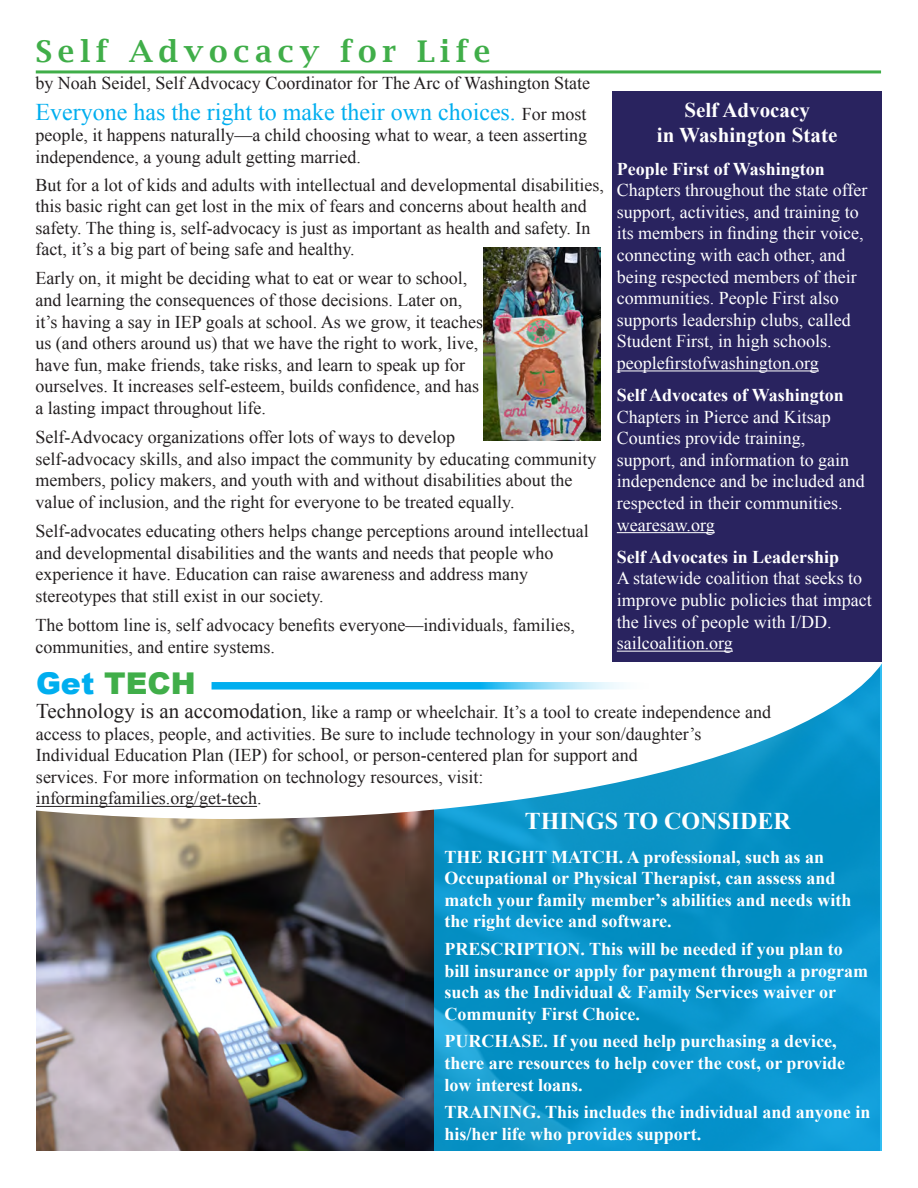
<style>
.page{position:relative;width:918px;height:1188px;background:#fff}
.page>*{position:absolute;margin:0;border:0;box-sizing:border-box;transform-origin:0 0}
.t1{font:600 30px "Lucida Bright";letter-spacing:.19em;color:#40ae49}
.t2{font:900 30px "Arial";color:#40ae49}
.t3{font:24px "Times New Roman";color:#00aeef}
.t4{font:700 24px "Times New Roman";color:#fff}
.t5{font:700 21px/25.2px "Times New Roman";color:#fff;text-align:center}
.t6{font:18px/21.6px "Times New Roman";color:#231f20}
.t7{font:18px/21.6px "Times New Roman";color:#fff}
.t8{font:700 18px/21.6px "Times New Roman";color:#fff}
.s1{font-size:18px;color:#231f20}
.s2{font-weight:700}
.s3{color:#00aeef}
.s4{font-size:21px}
</style>
<div class="page">
<svg style="left:434px;top:819px;width:448px;height:331px;background:#0893c9"></svg>
<img style="left:36px;top:819px;width:398px;height:331px">
<svg style="left:36px;top:663px;width:846px;height:156px"></svg>
<hr style="left:36px;top:806px;width:221px;height:1px;background:#231f20">
<hr style="left:36px;top:70px;width:845px;height:3px;background:#40ae49">
<img style="left:483px;top:247px;width:118px;height:193px">
<div style="left:612px;top:91px;width:270px;height:571px;background:#29235f"></div>
<hr style="left:617px;top:371px;width:202px;height:1px;background:#fff">
<hr style="left:617px;top:532px;width:98px;height:1px;background:#fff">
<hr style="left:617px;top:651px;width:116px;height:1px;background:#fff">
<svg style="left:212px;top:682px;width:447px;height:8px;background:#4fc7f3"></svg>
<p class="t1" style="left:35px;top:34px;width:457px">Self Advocacy for Life</p>
<p class="t6" style="left:35px;top:72px;width:556px">by Noah Seidel, Self Advocacy Coordinator for The Arc of Washington State</p>
<p class="t3" style="left:35px;top:96px;width:553px">Everyone has the right to make their own choices. <span class="s1">For most</span></p>
<p class="t6" style="left:35px;top:124px;width:553px">people, it happens naturally—a child choosing what to wear, a teen asserting independence, a young adult getting married.</p>
<p class="t6" style="left:35px;top:173px;width:570px">But for a lot of kids and adults with intellectual and developmental disabilities, this basic right can get lost in the mix of fears and concerns about health and safety. The thing is, self-advocacy is just as important as health and safety. In fact, it’s a big part of being safe and healthy.</p>
<p class="t6" style="left:35px;top:267px;width:449px">Early on, it might be deciding what to eat or wear to school, and learning the consequences of those decisions. Later on, it’s having a say in IEP goals at school. As we grow, it teaches us (and others around us) that we have the right to work, live, have fun, make friends, take risks, and learn to speak up for ourselves. It increases self-esteem, builds confidence, and has a lasting impact throughout life.</p>
<p class="t6" style="left:35px;top:426px;width:562px">Self-Advocacy organizations offer lots of ways to develop<br>self-advocacy skills, and also impact the community by educating community members, policy makers, and youth with and without disabilities about the value of inclusion, and the right for everyone to be treated equally.</p>
<p class="t6" style="left:35px;top:520px;width:555px">Self-advocates educating others helps change perceptions around intellectual and developmental disabilities and the wants and needs that people who experience it have. Education can raise awareness and address many stereotypes that still exist in our society.</p>
<p class="t6" style="left:35px;top:614px;width:541px">The bottom line is, self advocacy benefits everyone—individuals, families, communities, and entire systems.</p>
<p class="t5" style="left:657px;top:97px;width:182px">Self Advocacy<br>in Washington State</p>
<p class="t7" style="left:617px;top:157px;width:252px"><span class="s2">People First of Washington </span>Chapters throughout the state offer support, activities, and training to its members in finding their voice, connecting with each other, and being respected members of their communities. People First also supports leadership clubs, called Student First, in high schools. peoplefirstofwashington.org</p>
<p class="t7" style="left:617px;top:384px;width:249px"><span class="s2">Self Advocates of Washington<br></span>Chapters in Pierce and Kitsap<br>Counties provide training, support, and information to gain independence and be included and respected in their communities. wearesaw.org</p>
<p class="t7" style="left:617px;top:546px;width:256px"><span class="s2">Self Advocates in Leadership<br></span>A statewide coalition that seeks to improve public policies that impact the lives of people with I/DD. sailcoalition.org</p>
<p class="t2" style="left:36px;top:662px;width:161px"><span class="s3">Get</span> TECH</p>
<p class="t6" style="left:36px;top:701px;width:737px"><span class="s4">Technology is an accomodation</span>, like a ramp or wheelchair. It’s a tool to create independence and access to places, people, and activities. Be sure to include technology in your son/daughter’s Individual Education Plan (IEP) for school, or person-centered plan for support and<br>services. For more information on technology resources, visit:<br>informingfamilies.org/get-tech.</p>
<p class="t4" style="left:525px;top:804px;width:267px">THINGS TO CONSIDER</p>
<p class="t8" style="left:445px;top:845px;width:408px">THE RIGHT MATCH. A professional, such as an Occupational or Physical Therapist, can assess and match your family member’s abilities and needs with the right device and software.</p>
<p class="t8" style="left:445px;top:938px;width:425px">PRESCRIPTION. This will be needed if you plan to bill insurance or apply for payment through a program such as the Individual &amp; Family Services waiver or Community First Choice.</p>
<p class="t8" style="left:445px;top:1030px;width:402px">PURCHASE. If you need help purchasing a device, there are resources to help cover the cost, or provide low interest loans.</p>
<p class="t8" style="left:445px;top:1101px;width:427px">TRAINING. This includes the individual and anyone in his/her life who provides support.</p>
</div>
